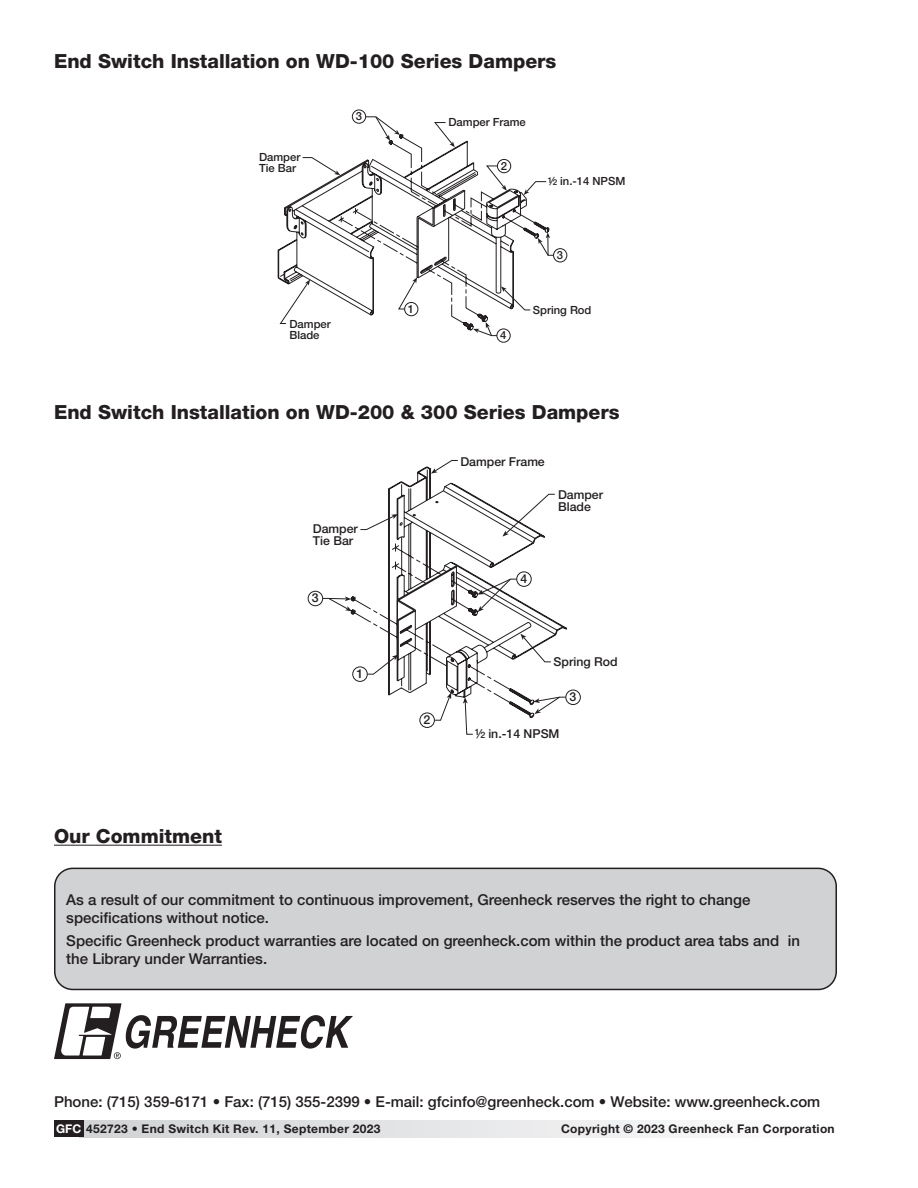
<style>
.page{position:relative;width:918px;height:1188px;background:#fff}
.page>*{position:absolute;margin:0;border:0;box-sizing:border-box;transform-origin:0 0}
.Subheading{font:800 19.5px "Helvetica Neue LT Std";color:#231f20}
.t1{font:500 15px/18px "Helvetica Neue LT Std";color:#231f20}
.t2{font:500 12.3px/12.3px "Helvetica Neue LT Std";color:#231f20}
.t3{font:700 12px "Helvetica Neue LT Std";letter-spacing:.025em;color:#231f20}
.t4{font:500 11.25px/11.2px "Helvetica Neue LT Std";color:#231f20}
.s1{font-size:8.1px}
.s2{font-size:8.7px}
.s3{color:#fff}
</style>
<div class="page">
<svg style="left:278px;top:116px;width:74px;height:208px"></svg>
<svg style="left:280px;top:280px;width:30px;height:44px"></svg>
<svg style="left:302px;top:157px;width:38px;height:18px"></svg>
<svg style="left:352px;top:110px;width:216px;height:233px"></svg>
<svg style="left:466px;top:728px;width:7px;height:7px"></svg>
<svg style="left:445px;top:460px;width:13px;height:4px"></svg>
<svg style="left:307px;top:464px;width:274px;height:264px"></svg>
<div style="left:80px;top:1121px;width:759px;height:16px;background:linear-gradient(to right,#d0d2d4,#fefefe)"></div>
<div style="left:55px;top:868px;width:781px;height:121px;background:#d1d2d4;border-radius:18px"></div>
<div style="left:54px;top:868px;width:783px;height:122px;border:2px solid #231f20;border-radius:18px"></div>
<hr style="left:54px;top:845px;width:168px;height:1px;background:#231f20">
<svg style="left:54px;top:1003px;width:299px;height:56px"></svg>
<div style="left:54px;top:1121px;width:30px;height:16px;background:#231f20"></div>
<p class="Subheading" style="left:54px;top:49px;width:504px">End Switch Installation on WD-100 Series Dampers</p>
<p class="t4" style="left:259px;top:151px;width:43px">Damper<br>Tie Bar</p>
<p class="t4" style="left:356px;top:111px;width:8px">3</p>
<p class="t4" style="left:290px;top:318px;width:43px">Damper<br>Blade</p>
<p class="t4" style="left:408px;top:303px;width:8px">1</p>
<p class="t4" style="left:449px;top:116px;width:79px">Damper Frame</p>
<p class="t4" style="left:501px;top:160px;width:8px">2</p>
<p class="t4" style="left:500px;top:329px;width:8px">4</p>
<p class="t4" style="left:548px;top:176px;width:79px"><sup>1</sup>⁄<span class="s1">2</span> in.-14 NPSM</p>
<p class="t4" style="left:557px;top:249px;width:8px">3</p>
<p class="t4" style="left:533px;top:304px;width:60px">Spring Rod</p>
<p class="Subheading" style="left:54px;top:401px;width:567px">End Switch Installation on WD-200 &amp; 300 Series Dampers</p>
<h1 class="Subheading" style="left:54px;top:825px;width:169px">Our Commitment</h1>
<p class="t2" style="left:313px;top:522px;width:47px">Damper<br>Tie Bar</p>
<p class="t2" style="left:312px;top:592px;width:8px">3</p>
<p class="t2" style="left:356px;top:667px;width:8px">1</p>
<p class="t2" style="left:424px;top:714px;width:8px">2</p>
<p class="t2" style="left:460px;top:455px;width:86px">Damper Frame</p>
<p class="t2" style="left:558px;top:488px;width:47px">Damper<br>Blade</p>
<p class="t2" style="left:520px;top:572px;width:8px">4</p>
<p class="t2" style="left:554px;top:655px;width:65px">Spring Rod</p>
<p class="t2" style="left:569px;top:691px;width:8px">3</p>
<p class="t2" style="left:475px;top:728px;width:86px"><sup>1</sup>⁄<span class="s2">2</span> in.-14 NPSM</p>
<p class="t1" style="left:66px;top:890px;width:686px">As a result of our commitment to continuous improvement, Greenheck reserves the right to change specifications without notice.</p>
<p class="t1" style="left:66px;top:931px;width:735px">Specific Greenheck product warranties are located on greenheck.com within the product area tabs and in the Library under Warranties.</p>
<p class="t1" style="left:54px;top:1093px;width:768px">Phone: (715) 359-6171 • Fax: (715) 355-2399 • E-mail: gfcinfo@greenheck.com • Website: www.greenheck.com</p>
<p class="t3" style="left:56px;top:1121px;width:326px"><span class="s3">GFC</span> 452723 • End Switch Kit Rev. 11, September 2023</p>
<p class="t3" style="left:561px;top:1121px;width:275px">Copyright © 2023 Greenheck Fan Corporation</p>
</div>
